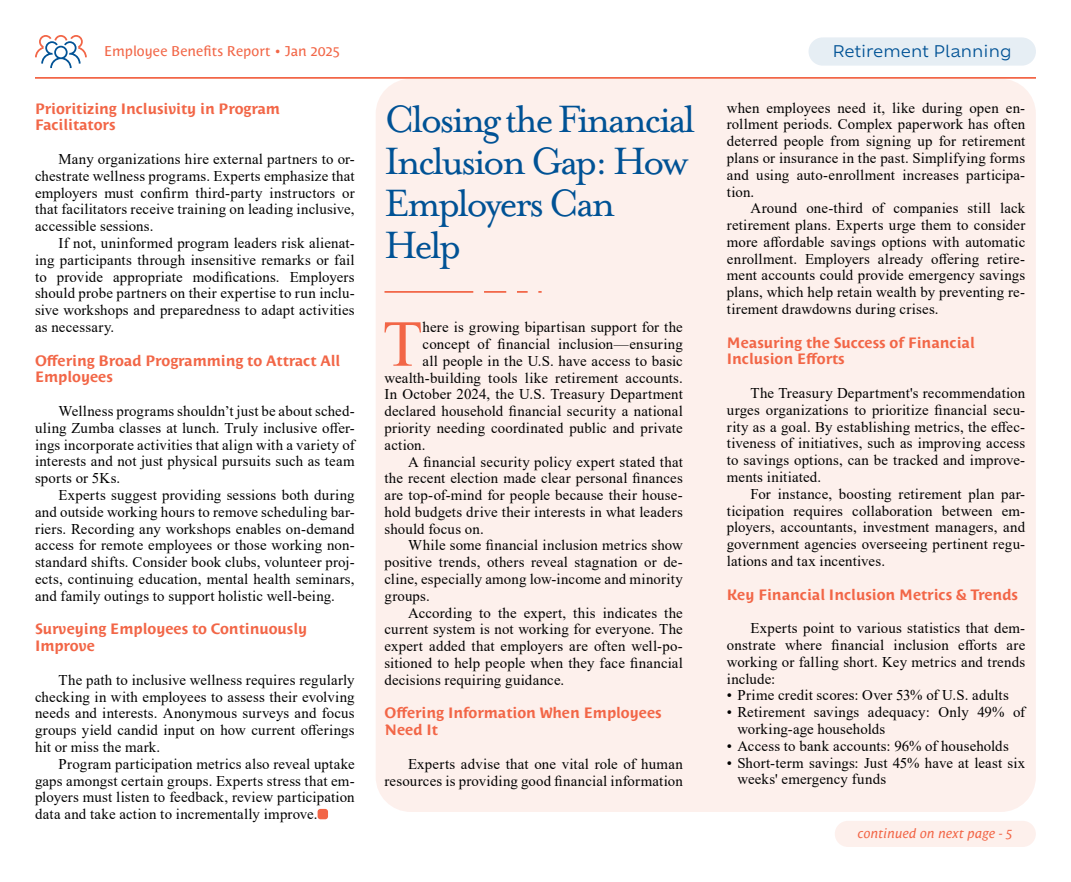
<style>
.page{position:relative;width:1071px;height:882px;background:#fff}
.page>*{position:absolute;margin:0;border:0;box-sizing:border-box;transform-origin:0 0}
.t1{font:65.62px "Times New Roman";color:#f26647}
.t2{font:43.75px/42px "Mrs Eaves OT";letter-spacing:-.06em;color:#005295}
.t3{font:15.75px "Ofelia Text";color:#005295}
.t4{font:14.88px/16.8px "Times New Roman";letter-spacing:.01em;color:#000;text-align:justify}
.t5{font:700 14.88px/16.8px "Costa Std";color:#f26647}
.t6{font:14px "Costa Std";letter-spacing:.005em;color:#f26647}
.t7{font:italic 13.12px "Costa Std";letter-spacing:.01em;color:#f26647}
</style>
<div class="page">
<div style="left:376px;top:79px;width:660px;height:733px;background:#fdf0ec;border-radius:35px"></div>
<hr style="left:385px;top:291px;width:88px;height:2px;background:#f26647">
<hr style="left:484px;top:291px;width:22px;height:2px;background:#f26647">
<svg style="left:517px;top:291px;width:11px;height:2px"></svg>
<div style="left:808px;top:37px;width:228px;height:29px;background:#e6eef4;border-radius:14px"></div>
<svg style="left:35px;top:35px;width:52px;height:33px"></svg>
<hr style="left:35px;top:77px;width:1001px;height:2px;background:#f26647">
<div style="left:318px;top:809px;width:10px;height:10px;background:#f26647;border-radius:3px"></div>
<div style="left:835px;top:821px;width:201px;height:26px;background:#fdf0ec;border-radius:13px"></div>
<p class="t6" style="left:104px;top:43px;width:237px">Employee Benefits Report • Jan 2025</p>
<p class="t5" style="left:35px;top:100px;width:247px">Prioritizing Inclusivity in Program<br>Facilitators</p>
<p class="t4" style="left:35px;top:150px;width:321px;text-indent:24px">Many organizations hire external partners to or&shy;chestrate wellness programs. Experts emphasize that employers must confirm third-party instructors or that facilitators receive training on leading inclusive, accessible sessions.</p>
<p class="t4" style="left:35px;top:234px;width:321px;text-indent:24px">If not, uninformed program leaders risk alienat&shy;ing participants through insensitive remarks or fail to provide appropriate modifications. Employers should probe partners on their expertise to run inclu&shy;sive workshops and preparedness to adapt activities as necessary.</p>
<p class="t5" style="left:35px;top:352px;width:307px">Offering Broad Programming to Attract All<br>Employees</p>
<p class="t4" style="left:35px;top:402px;width:321px;text-indent:24px">Wellness programs shouldn’t just be about sched&shy;uling Zumba classes at lunch. Truly inclusive offer&shy;ings incorporate activities that align with a variety of interests and not just physical pursuits such as team sports or 5Ks.</p>
<p class="t4" style="left:35px;top:486px;width:321px;text-indent:24px">Experts suggest providing sessions both during and outside working hours to remove scheduling bar&shy;riers. Recording any workshops enables on-demand access for remote employees or those working non&shy;standard shifts. Consider book clubs, volunteer proj&shy;ects, continuing education, mental health seminars, and family outings to support holistic well-being.</p>
<p class="t5" style="left:35px;top:621px;width:274px">Surveying Employees to Continuously<br>Improve</p>
<p class="t4" style="left:35px;top:671px;width:321px;text-indent:24px">The path to inclusive wellness requires regularly checking in with employees to assess their evolving needs and interests. Anonymous surveys and focus groups yield candid input on how current offerings hit or miss the mark.</p>
<p class="t4" style="left:35px;top:755px;width:321px;text-indent:24px">Program participation metrics also reveal uptake gaps amongst certain groups. Experts stress that em&shy;ployers must listen to feedback, review participation data and take action to incrementally improve.</p>
<h2 class="t2" style="left:385px;top:98px;width:312px">Closing the Financial<br>Inclusion Gap: How<br>Employers Can<br>Help</h2>
<h1 class="t1" style="left:383px;top:298px;width:42px">T</h1>
<p class="t4" style="left:423px;top:318px;width:262px">here is growing bipartisan support for the</p>
<p class="t4" style="left:423px;top:335px;width:262px">concept of financial inclusion—ensuring</p>
<p class="t4" style="left:423px;top:352px;width:262px">all people in the U.S. have access to basic</p>
<p class="t4" style="left:385px;top:369px;width:300px">wealth-building tools like retirement accounts.</p>
<p class="t4" style="left:385px;top:385px;width:300px">In October 2024, the U.S. Treasury Department</p>
<p class="t4" style="left:385px;top:402px;width:300px">declared household financial security a national</p>
<p class="t4" style="left:385px;top:419px;width:300px">priority needing coordinated public and private</p>
<p class="t4" style="left:385px;top:436px;width:43px">action.</p>
<p class="t4" style="left:408px;top:453px;width:276px">A financial security policy expert stated that</p>
<p class="t4" style="left:385px;top:469px;width:300px">the recent election made clear personal finances</p>
<p class="t4" style="left:385px;top:486px;width:300px">are top-of-mind for people because their house-</p>
<p class="t4" style="left:385px;top:503px;width:300px">hold budgets drive their interests in what leaders</p>
<p class="t4" style="left:385px;top:520px;width:101px">should focus on.</p>
<p class="t4" style="left:408px;top:537px;width:276px">While some financial inclusion metrics show</p>
<p class="t4" style="left:384px;top:553px;width:300px">positive trends, others reveal stagnation or de-</p>
<p class="t4" style="left:384px;top:570px;width:300px">cline, especially among low-income and minority</p>
<p class="t4" style="left:384px;top:587px;width:47px">groups.</p>
<p class="t4" style="left:408px;top:604px;width:276px">According to the expert, this indicates the</p>
<p class="t4" style="left:384px;top:621px;width:300px">current system is not working for everyone. The</p>
<p class="t4" style="left:384px;top:637px;width:300px">expert added that employers are often well-po-</p>
<p class="t4" style="left:384px;top:654px;width:300px">sitioned to help people when they face financial</p>
<p class="t4" style="left:384px;top:671px;width:181px">decisions requiring guidance.</p>
<p class="t5" style="left:384px;top:705px;width:279px">Offering Information When Employees<br>Need It</p>
<p class="t4" style="left:384px;top:755px;width:300px;text-align:right">Experts advise that one vital role of human resources is providing good financial information</p>
<p class="t3" style="left:833px;top:40px;width:180px">Retirement Planning</p>
<p class="t4" style="left:727px;top:99px;width:300px">when employees need it, like during open en&shy;rollment periods. Complex paperwork has often deterred people from signing up for retirement plans or insurance in the past. Simplifying forms and using auto-enrollment increases participa&shy;tion.</p>
<p class="t4" style="left:727px;top:199px;width:300px;text-indent:24px">Around one-third of companies still lack retirement plans. Experts urge them to consider more affordable savings options with automatic enrollment. Employers already offering retire&shy;ment accounts could provide emergency savings plans, which help retain wealth by preventing re&shy;tirement drawdowns during crises.</p>
<p class="t5" style="left:727px;top:334px;width:249px">Measuring the Success of Financial<br>Inclusion Efforts</p>
<p class="t4" style="left:727px;top:384px;width:300px;text-indent:24px">The Treasury Department's recommendation urges organizations to prioritize financial secu&shy;rity as a goal. By establishing metrics, the effec&shy;tiveness of initiatives, such as improving access to savings options, can be tracked and improve&shy;ments initiated.</p>
<p class="t4" style="left:727px;top:485px;width:300px;text-indent:24px">For instance, boosting retirement plan par&shy;ticipation requires collaboration between em&shy;ployers, accountants, investment managers, and government agencies overseeing pertinent regu&shy;lations and tax incentives.</p>
<p class="t5" style="left:727px;top:586px;width:293px">Key Financial Inclusion Metrics &amp; Trends</p>
<p class="t4" style="left:727px;top:619px;width:300px;text-indent:24px">Experts point to various statistics that dem&shy;onstrate where financial inclusion efforts are working or falling short. Key metrics and trends include:</p>
<p class="t4" style="left:727px;top:687px;width:283px">• Prime credit scores: Over 53% of U.S. adults</p>
<p class="t4" style="left:737px;top:703px;width:289px;text-indent:-11px">• Retirement savings adequacy: Only 49% of working-age households</p>
<p class="t4" style="left:727px;top:737px;width:283px">• Access to bank accounts: 96% of households</p>
<p class="t4" style="left:737px;top:754px;width:289px;text-indent:-11px">• Short-term savings: Just 45% have at least six weeks' emergency funds</p>
<p class="t7" style="left:858px;top:826px;width:156px">continued on next page - 5</p>
</div>
